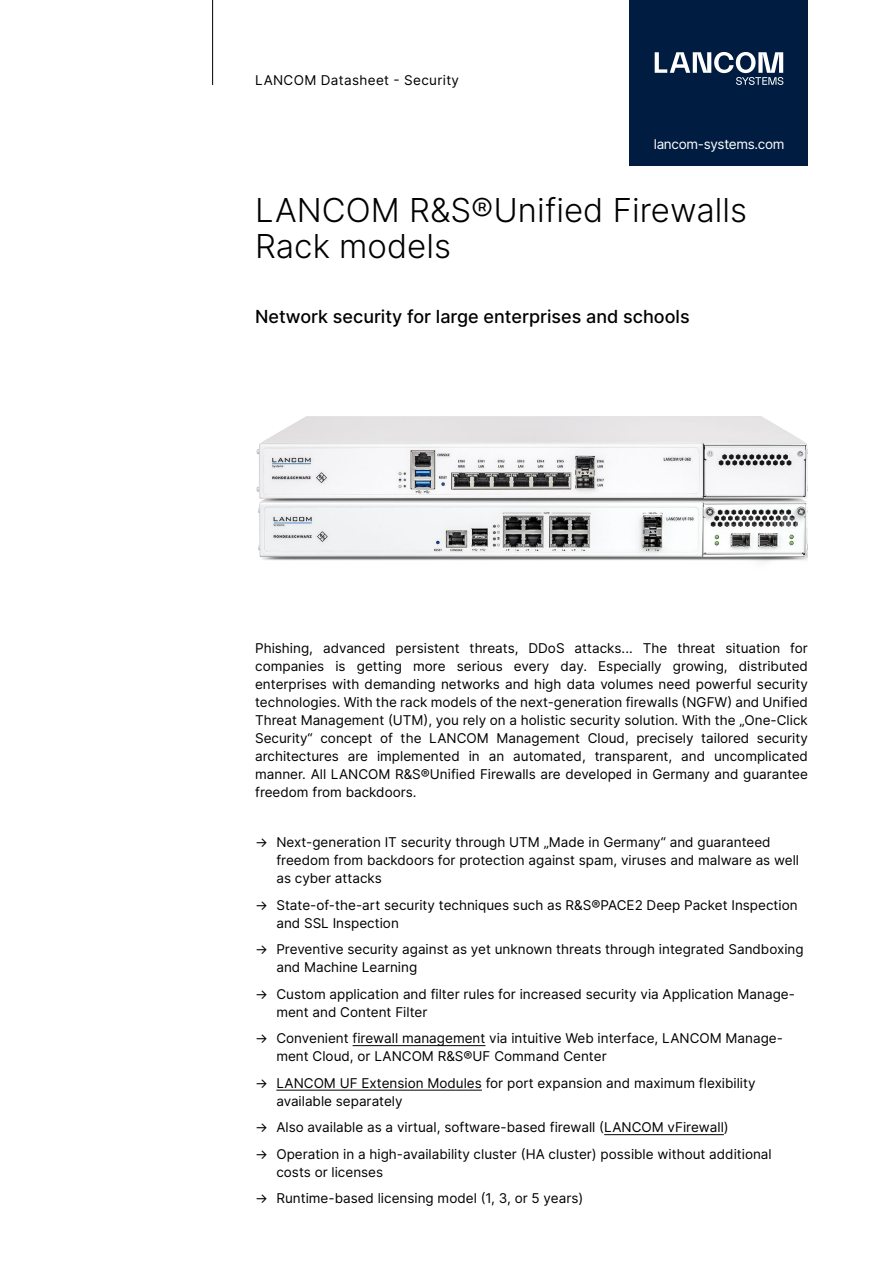
<style>
.page{position:relative;width:893px;height:1263px;background:#fff}
.page>*{position:absolute;margin:0;border:0;box-sizing:border-box;transform-origin:0 0}
.t1{font:300 33px/36px "Inter";color:#000}
.t2{font:500 18px "Inter";color:#000}
.t3{font:13.5px/18px "Inter";color:#000}
.t4{font:13.5px "Inter";letter-spacing:.025em;color:#000}
.t5{font:13.5px "Inter";letter-spacing:-.025em;color:#fff}
</style>
<div class="page">
<hr style="left:212px;top:0;width:1px;height:85px;background:#000">
<div style="left:629px;top:0;width:179px;height:166px;background:#001d41"></div>
<svg style="left:655px;top:52px;width:128px;height:33px"></svg>
<hr style="left:353px;top:1045px;width:132px;height:1px;background:#000">
<hr style="left:276px;top:1090px;width:206px;height:1px;background:#000">
<hr style="left:604px;top:1134px;width:120px;height:1px;background:#000">
<img style="left:256px;top:416px;width:552px;height:146px">
<p class="t4" style="left:255px;top:70px;width:205px">LANCOM Datasheet - Security</p>
<p class="t5" style="left:654px;top:134px;width:132px">lancom-systems.com</p>
<h1 class="t1" style="left:255px;top:191px;width:493px">LANCOM R&amp;S®Unified Firewalls<br>Rack models</h1>
<h2 class="t2" style="left:255px;top:303px;width:436px">Network security for large enterprises and schools</h2>
<p class="t3" style="left:255px;top:638px;width:554px;text-align:justify">Phishing, advanced persistent threats, DDoS attacks... The threat situation for companies is getting more serious every day. Especially growing, distributed enterprises with demanding networks and high data volumes need powerful security technologies. With the rack models of the next-generation firewalls (NGFW) and Unified Threat Management (UTM), you rely on a holistic security solution. With the „One-Click Security“ concept of the LANCOM Management Cloud, precisely tailored security architectures are implemented in an automated, transparent, and uncomplicated manner. All LANCOM R&amp;S®Unified Firewalls are developed in Germany and guarantee freedom from backdoors.</p>
<p class="t3" style="left:276px;top:833px;width:524px;text-indent:-21px">→ Next-generation IT security through UTM „Made in Germany“ and guaranteed freedom from backdoors for protection against spam, viruses and malware as well as cyber attacks</p>
<p class="t3" style="left:276px;top:896px;width:523px;text-indent:-21px">→ State-of-the-art security techniques such as R&amp;S®PACE2 Deep Packet Inspection and SSL Inspection</p>
<p class="t3" style="left:276px;top:940px;width:529px;text-indent:-21px">→ Preventive security against as yet unknown threats through integrated Sandboxing and Machine Learning</p>
<p class="t3" style="left:276px;top:985px;width:520px;text-indent:-21px">→ Custom application and filter rules for increased security via Application Manage&shy;ment and Content Filter</p>
<p class="t3" style="left:276px;top:1029px;width:508px;text-indent:-21px">→ Convenient firewall management via intuitive Web interface, LANCOM Manage&shy;ment Cloud, or LANCOM R&amp;S®UF Command Center</p>
<p class="t3" style="left:276px;top:1074px;width:481px;text-indent:-21px">→ LANCOM UF Extension Modules for port expansion and maximum flexibility available separately</p>
<p class="t3" style="left:255px;top:1118px;width:475px">→ Also available as a virtual, software-based firewall (LANCOM vFirewall)</p>
<p class="t3" style="left:276px;top:1145px;width:497px;text-indent:-21px">→ Operation in a high-availability cluster (HA cluster) possible without additional costs or licenses</p>
<p class="t3" style="left:255px;top:1189px;width:330px">→ Runtime-based licensing model (1, 3, or 5 years)</p>
</div>
